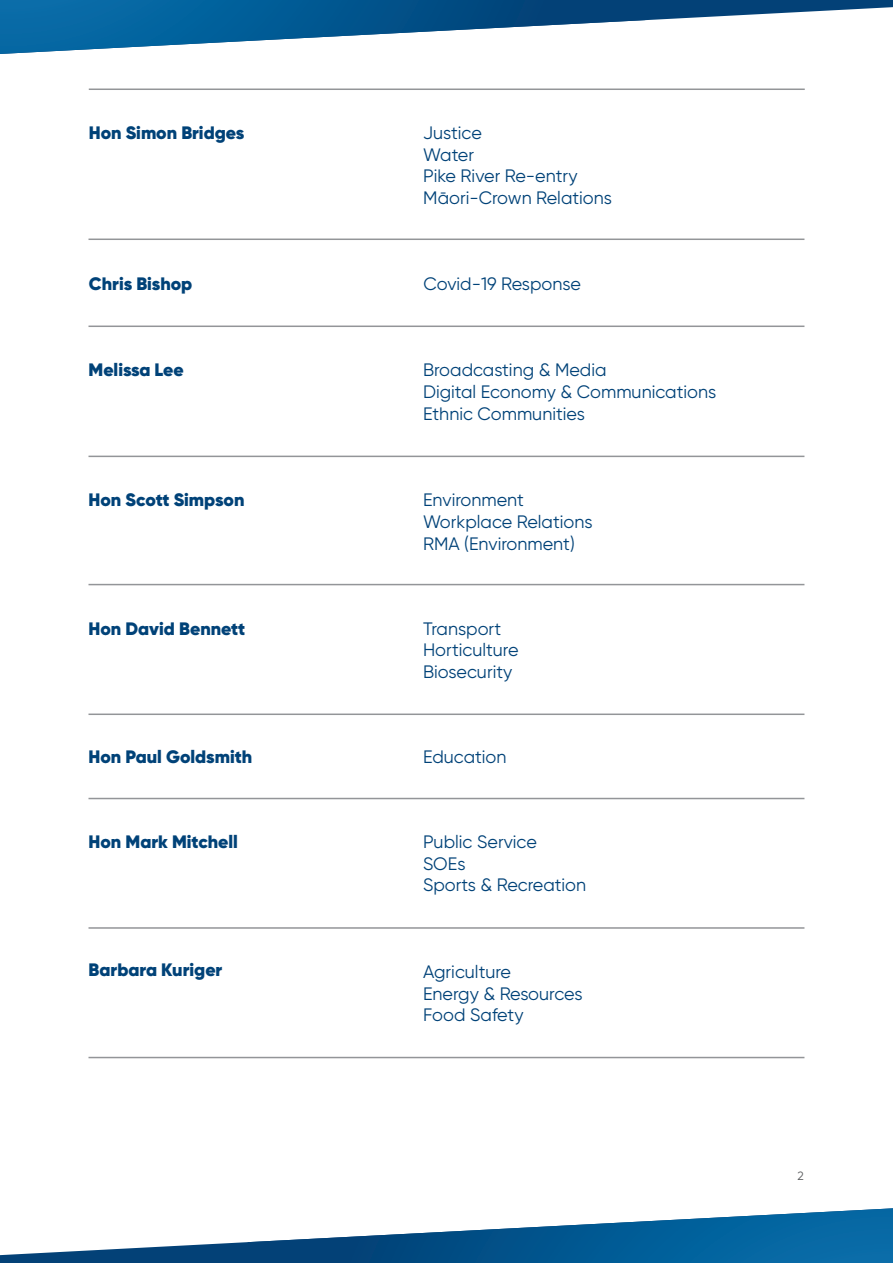
<style>
.page{position:relative;width:893px;height:1263px;background:#fff}
.page>*{position:absolute;margin:0;border:0;box-sizing:border-box;transform-origin:0 0}
.t1{font:18px "Gilroy";color:#004278}
.t2{font:900 18px "Gilroy";color:#004278}
.t3{font:12px "Gilroy";color:#57585a}
</style>
<div class="page">
<svg style="left:0;top:1242px;width:248px;height:21px;fill:#034177"></svg>
<svg style="left:248px;top:1208px;width:645px;height:55px"></svg>
<svg style="left:645px;top:0;width:248px;height:21px;fill:#034177"></svg>
<svg style="left:0;top:0;width:645px;height:54px"></svg>
<hr style="left:88px;top:326px;width:716px;height:1px;background:#939598">
<hr style="left:88px;top:456px;width:716px;height:1px;background:#939598">
<hr style="left:88px;top:584px;width:716px;height:1px;background:#939598">
<hr style="left:88px;top:713px;width:716px;height:2px;background:#939598">
<hr style="left:88px;top:927px;width:716px;height:2px;background:#939598">
<hr style="left:88px;top:1057px;width:716px;height:1px;background:#939598">
<hr style="left:88px;top:239px;width:716px;height:1px;background:#939598">
<hr style="left:88px;top:798px;width:716px;height:1px;background:#939598">
<hr style="left:89px;top:89px;width:716px;height:1px;background:#939598">
<p class="t2" style="left:89px;top:122px;width:157px">Hon Simon Bridges</p>
<p class="t1" style="left:423px;top:122px;width:60px">Justice</p>
<p class="t1" style="left:423px;top:144px;width:52px">Water</p>
<p class="t1" style="left:423px;top:165px;width:156px">Pike River Re-entry</p>
<p class="t1" style="left:423px;top:187px;width:190px">Māori-Crown Relations</p>
<p class="t2" style="left:89px;top:272px;width:105px">Chris Bishop</p>
<p class="t1" style="left:423px;top:273px;width:159px">Covid-19 Response</p>
<p class="t2" style="left:88px;top:359px;width:97px">Melissa Lee</p>
<p class="t1" style="left:423px;top:359px;width:185px">Broadcasting &amp; Media</p>
<p class="t1" style="left:423px;top:381px;width:295px">Digital Economy &amp; Communications</p>
<p class="t1" style="left:423px;top:402px;width:163px">Ethnic Communities</p>
<p class="t2" style="left:88px;top:489px;width:158px">Hon Scott Simpson</p>
<p class="t1" style="left:423px;top:489px;width:103px">Environment</p>
<p class="t1" style="left:423px;top:511px;width:171px">Workplace Relations</p>
<p class="t1" style="left:423px;top:532px;width:153px">RMA (Environment)</p>
<p class="t2" style="left:88px;top:617px;width:158px">Hon David Bennett</p>
<p class="t1" style="left:423px;top:617px;width:80px">Transport</p>
<p class="t1" style="left:423px;top:639px;width:97px">Horticulture</p>
<p class="t1" style="left:423px;top:660px;width:91px">Biosecurity</p>
<p class="t2" style="left:88px;top:745px;width:165px">Hon Paul Goldsmith</p>
<p class="t1" style="left:423px;top:745px;width:85px">Education</p>
<p class="t2" style="left:88px;top:830px;width:151px">Hon Mark Mitchell</p>
<p class="t1" style="left:423px;top:831px;width:115px">Public Service</p>
<p class="t1" style="left:423px;top:852px;width:44px">SOEs</p>
<p class="t1" style="left:423px;top:874px;width:165px">Sports &amp; Recreation</p>
<p class="t2" style="left:88px;top:959px;width:135px">Barbara Kuriger</p>
<p class="t1" style="left:423px;top:961px;width:90px">Agriculture</p>
<p class="t1" style="left:423px;top:982px;width:161px">Energy &amp; Resources</p>
<p class="t1" style="left:423px;top:1004px;width:102px">Food Safety</p>
<p class="t3" style="left:797px;top:1168px;width:8px">2</p>
</div>
